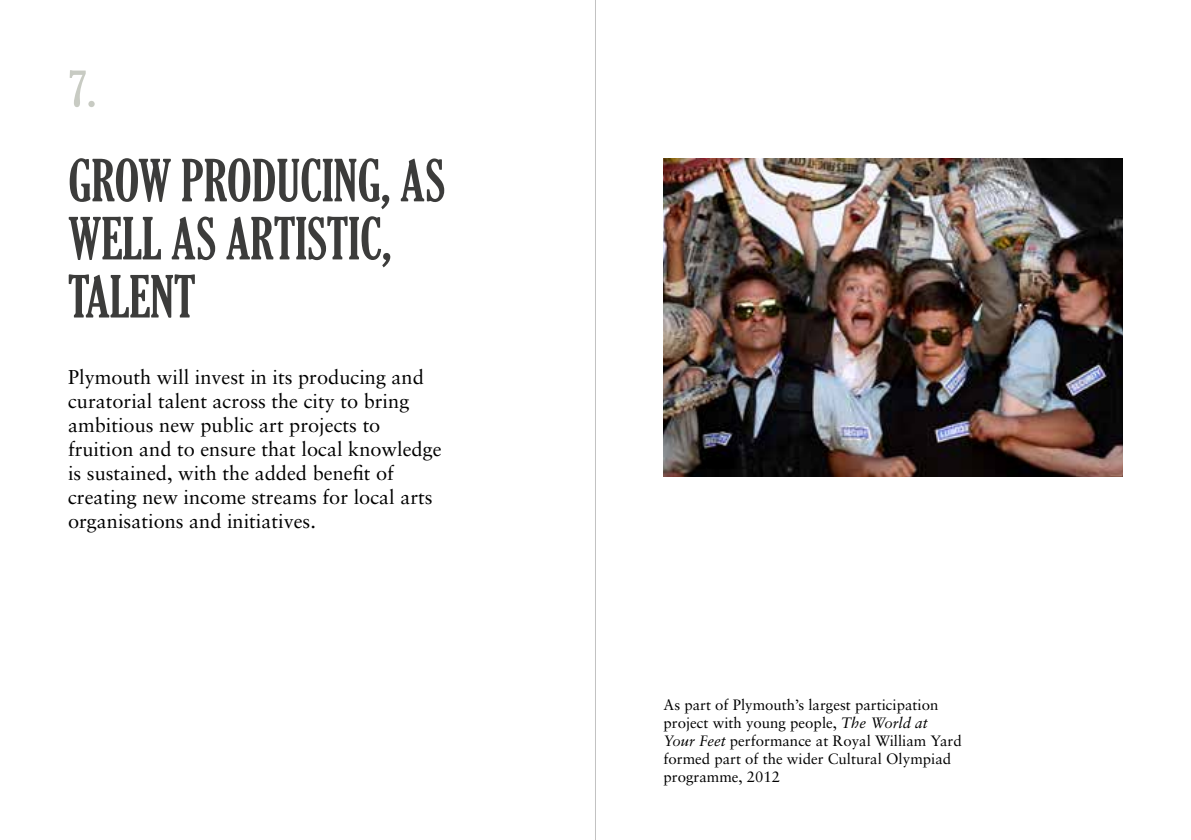
<style>
.page{position:relative;width:1191px;height:840px;background:#fff}
.page>*{position:absolute;margin:0;border:0;box-sizing:border-box;transform-origin:0 0}
.t1{font:extra-condensed 56px/58px "Gloucester";color:#3c3c3b}
.t2{font:extra-condensed 50px "Gloucester";color:#c8cbc3}
.t3{font:20px/24px "Sabon";color:#000}
.t4{font:15px/18px "Sabon";color:#000}
.s1{font-style:italic}
</style>
<div class="page">
<hr style="left:595px;top:0;width:1px;height:839px;background:#c2c2c2">
<img style="left:663px;top:158px;width:460px;height:318px">
<h2 class="t2" style="left:68px;top:59px;width:29px">7.</h2>
<h1 class="t1" style="left:68px;top:152px;width:379px">GROW PRODUCING, AS<br>WELL AS ARTISTIC,<br>TALENT</h1>
<p class="t3" style="left:68px;top:364px;width:375px">Plymouth will invest in its producing and curatorial talent across the city to bring ambitious new public art projects to fruition and to ensure that local knowledge is sustained, with the added benefit of creating new income streams for local arts organisations and initiatives.</p>
<p class="t4" style="left:663px;top:695px;width:300px">As part of Plymouth’s largest participation project with young people, <span class="s1">The World at Your Feet</span> performance at Royal William Yard formed part of the wider Cultural Olympiad programme, 2012</p>
</div>
